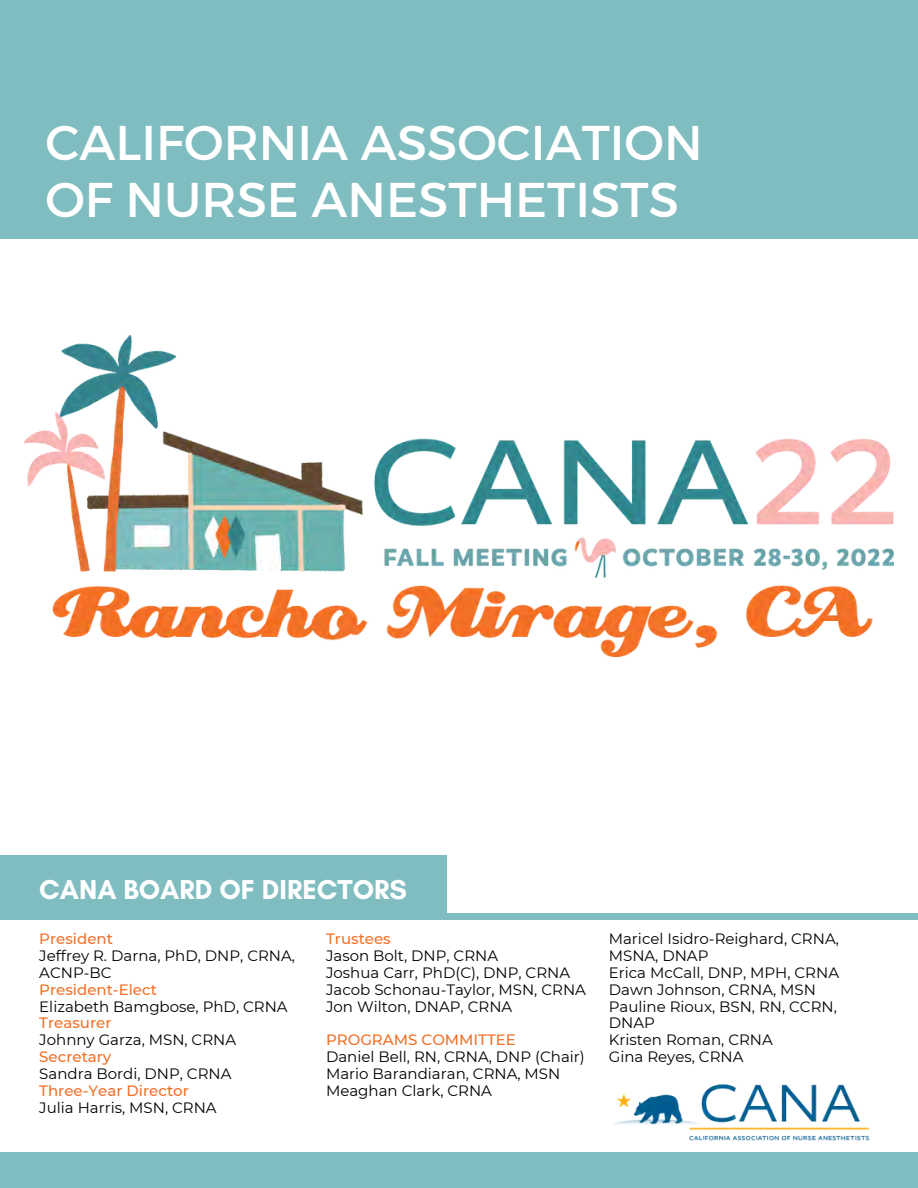
<style>
.page{position:relative;width:918px;height:1188px;background:#80bdc0}
.page>*{position:absolute;margin:0;border:0;box-sizing:border-box;transform-origin:0 0}
.t1{font:48.75px/56.2px "Montserrat";color:#fff}
.t2{font:700 27.9px "Glacial Indifference";color:#fff}
.t3{font:15px/16.8px "Montserrat";color:#000}
.t4{font:500 15px "Montserrat";color:#f17129}
</style>
<div class="page">
<div style="left:0;top:240px;width:918px;height:912px;background:#fff"></div>
<img style="left:25px;top:336px;width:868px;height:320px">
<img style="left:614px;top:1084px;width:256px;height:57px">
<div style="left:0;top:913px;width:918px;height:6px;background:#80bdc0"></div>
<div style="left:0;top:855px;width:446px;height:63px;background:#80bdc0"></div>
<h1 class="t1" style="left:45px;top:113px;width:659px">CALIFORNIA ASSOCIATION<br>OF NURSE ANESTHETISTS</h1>
<h2 class="t2" style="left:39px;top:873px;width:369px">CANA BOARD OF DIRECTORS</h2>
<p class="t4" style="left:39px;top:929px;width:75px">President</p>
<p class="t3" style="left:39px;top:947px;width:257px">Jeffrey R. Darna, PhD, DNP, CRNA,<br>ACNP-BC</p>
<p class="t4" style="left:39px;top:980px;width:119px">President-Elect</p>
<p class="t3" style="left:39px;top:998px;width:250px">Elizabeth Bamgbose, PhD, CRNA</p>
<p class="t4" style="left:39px;top:1014px;width:74px">Treasurer</p>
<p class="t3" style="left:39px;top:1031px;width:198px">Johnny Garza, MSN, CRNA</p>
<p class="t4" style="left:39px;top:1048px;width:74px">Secretary</p>
<p class="t3" style="left:39px;top:1065px;width:194px">Sandra Bordi, DNP, CRNA</p>
<p class="t4" style="left:39px;top:1081px;width:151px">Three-Year Director</p>
<p class="t3" style="left:39px;top:1099px;width:179px">Julia Harris, MSN, CRNA</p>
<p class="t4" style="left:326px;top:929px;width:66px">Trustees</p>
<p class="t3" style="left:326px;top:947px;width:261px">Jason Bolt, DNP, CRNA<br>Joshua Carr, PhD(C), DNP, CRNA<br>Jacob Schonau-Taylor, MSN, CRNA<br>Jon Wilton, DNAP, CRNA</p>
<p class="t4" style="left:326px;top:1031px;width:191px">PROGRAMS COMMITTEE</p>
<p class="t3" style="left:326px;top:1048px;width:260px">Daniel Bell, RN, CRNA, DNP (Chair)<br>Mario Barandiaran, CRNA, MSN<br>Meaghan Clark, CRNA</p>
<p class="t3" style="left:609px;top:930px;width:232px">Maricel Isidro-Reighard, CRNA,<br>MSNA, DNAP<br>Erica McCall, DNP, MPH, CRNA<br>Dawn Johnson, CRNA, MSN<br>Pauline Rioux, BSN, RN, CCRN,<br>DNAP<br>Kristen Roman, CRNA<br>Gina Reyes, CRNA</p>
</div>
